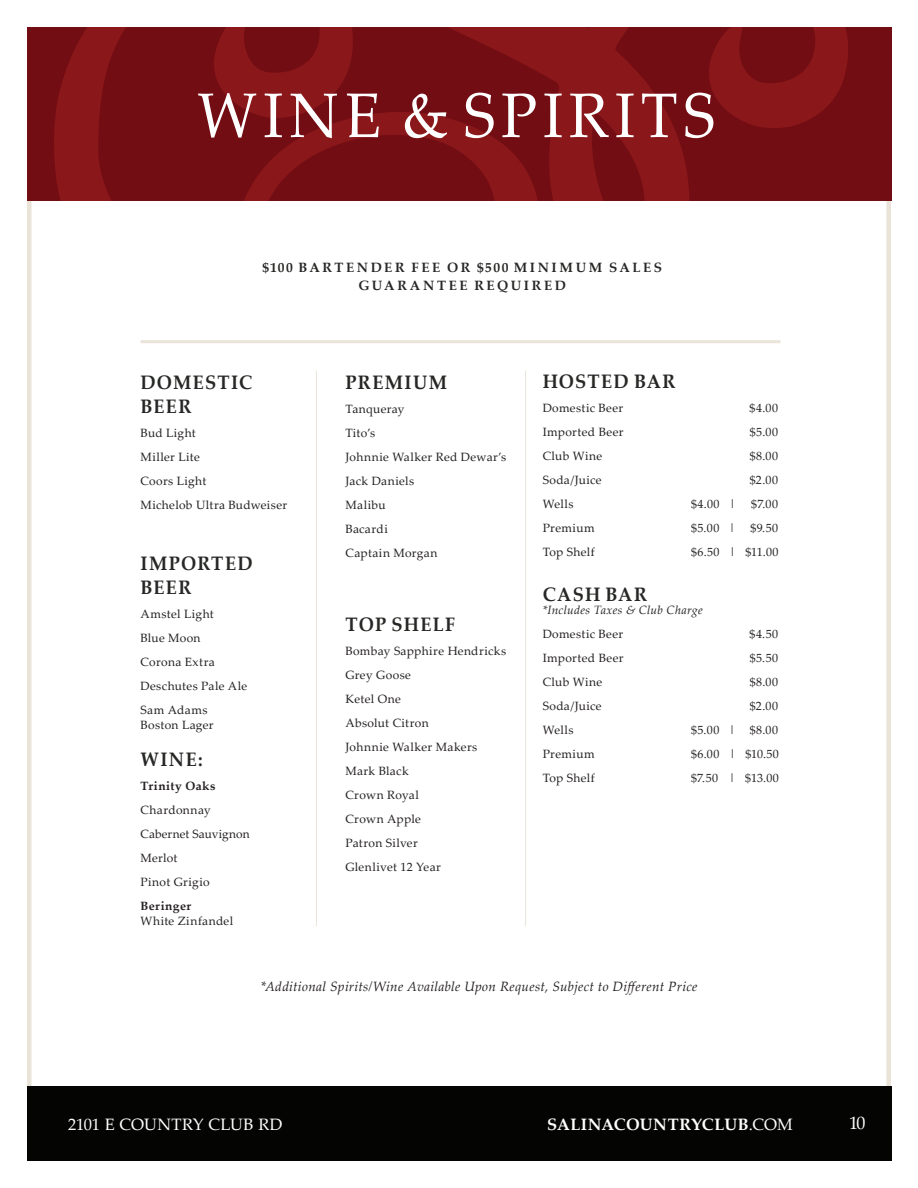
<style>
.page{position:relative;width:918px;height:1188px;background:#fff}
.page>*{position:absolute;margin:0;border:0;box-sizing:border-box;transform-origin:0 0}
.t1{font:63px "Palatino Linotype";letter-spacing:.1em;color:#fff;scale:.95 1}
.t2{font:700 19.5px/24px "Palatino Linotype";letter-spacing:.065em;color:#262825;scale:.94 1}
.t3{font:700 19.5px "Palatino Linotype";letter-spacing:.075em;color:#262725;scale:.94 1}
.t4{font:18px "Palatino Linotype";color:#fff}
.t5{font:700 16.5px "Palatino Linotype";letter-spacing:.015em;color:#fff}
.t6{font:16.5px "Palatino Linotype";letter-spacing:-.005em;color:#fff}
.t7{font:italic 13.5px "Palatino Linotype";letter-spacing:.02em;color:#231f20}
.t8{font:700 13.5px/18px "Palatino Linotype";letter-spacing:.19em;color:#262725;text-align:center}
.t9{font:12px/24px "Palatino Linotype";letter-spacing:.03em;color:#231f20}
.t10{font:italic 12px "Palatino Linotype";letter-spacing:.025em;color:#231f20}
.t11{font:700 12px "Palatino Linotype";letter-spacing:.045em;color:#231f20}
.s1{font-weight:400}
</style>
<div class="page">
<div style="left:27px;top:1086px;width:864px;height:75px;background:#040503"></div>
<div style="left:27px;top:27px;width:864px;height:174px;background:#730d14"></div>
<svg style="left:54px;top:27px;width:794px;height:174px"></svg>
<hr style="left:141px;top:340px;width:639px;height:3px;background:#e9e3d8">
<hr style="left:316px;top:370px;width:1px;height:556px;background:#e9e3d8">
<hr style="left:525px;top:370px;width:1px;height:556px;background:#e9e3d8">
<h1 class="t1" style="left:197px;top:79px;width:546px">WINE &amp; SPIRITS</h1>
<p class="t8" style="left:262px;top:259px;width:401px">$100 BARTENDER FEE OR $500 MINIMUM SALES<br>GUARANTEE REQUIRED</p>
<h2 class="t2" style="left:141px;top:370px;width:121px">DOMESTIC<br>BEER</h2>
<p class="t9" style="left:141px;top:421px;width:148px">Bud Light<br>Miller Lite<br>Coors Light<br>Michelob Ultra Budweiser</p>
<h2 class="t2" style="left:141px;top:551px;width:121px">IMPORTED<br>BEER</h2>
<p class="t9" style="left:141px;top:602px;width:108px">Amstel Light<br>Blue Moon<br>Corona Extra<br>Deschutes Pale Ale<br>Sam Adams</p>
<p class="t9" style="left:141px;top:713px;width:75px">Boston Lager</p>
<h2 class="t2" style="left:141px;top:747px;width:68px">WINE:</h2>
<p class="t11" style="left:141px;top:778px;width:77px">Trinity Oaks</p>
<p class="t9" style="left:141px;top:798px;width:111px">Chardonnay<br>Cabernet Sauvignon<br>Merlot<br>Pinot Grigio</p>
<p class="t11" style="left:141px;top:898px;width:52px">Beringer</p>
<p class="t9" style="left:141px;top:909px;width:94px">White Zinfandel</p>
<h2 class="t3" style="left:345px;top:370px;width:110px">PREMIUM</h2>
<p class="t9" style="left:345px;top:397px;width:162px">Tanqueray<br>Tito’s<br>Johnnie Walker Red Dewar’s<br>Jack Daniels<br>Malibu<br>Bacardi<br>Captain Morgan</p>
<h2 class="t2" style="left:345px;top:612px;width:118px">TOP SHELF</h2>
<p class="t9" style="left:345px;top:639px;width:162px">Bombay Sapphire Hendricks<br>Grey Goose<br>Ketel One<br>Absolut Citron<br>Johnnie Walker Makers<br>Mark Black<br>Crown Royal<br>Crown Apple<br>Patron Silver<br>Glenlivet 12 Year</p>
<h2 class="t2" style="left:543px;top:370px;width:143px">HOSTED BAR</h2>
<p class="t9" style="left:543px;top:396px;width:82px">Domestic Beer</p>
<p class="t9" style="left:750px;top:396px;width:30px">$4.00</p>
<p class="t9" style="left:543px;top:420px;width:82px">Imported Beer</p>
<p class="t9" style="left:750px;top:420px;width:30px">$5.00</p>
<p class="t9" style="left:543px;top:444px;width:61px">Club Wine</p>
<p class="t9" style="left:750px;top:444px;width:30px">$8.00</p>
<p class="t9" style="left:543px;top:468px;width:61px">Soda/Juice</p>
<p class="t9" style="left:750px;top:468px;width:30px">$2.00</p>
<p class="t9" style="left:543px;top:492px;width:32px">Wells</p>
<p class="t9" style="left:691px;top:492px;width:46px">$4.00 |</p>
<p class="t9" style="left:751px;top:492px;width:28px">$7.00</p>
<p class="t9" style="left:543px;top:516px;width:54px">Premium</p>
<p class="t9" style="left:691px;top:516px;width:46px">$5.00 |</p>
<p class="t9" style="left:751px;top:516px;width:29px">$9.50</p>
<p class="t9" style="left:543px;top:540px;width:54px">Top Shelf</p>
<p class="t9" style="left:691px;top:540px;width:89px">$6.50 | $11.00</p>
<h2 class="t2" style="left:543px;top:582px;width:113px">CASH BAR</h2>
<p class="t10" style="left:543px;top:605px;width:162px">*Includes Taxes &amp; Club Charge</p>
<p class="t9" style="left:543px;top:622px;width:82px">Domestic Beer</p>
<p class="t9" style="left:750px;top:622px;width:30px">$4.50</p>
<p class="t9" style="left:543px;top:646px;width:82px">Imported Beer</p>
<p class="t9" style="left:750px;top:646px;width:30px">$5.50</p>
<p class="t9" style="left:543px;top:670px;width:61px">Club Wine</p>
<p class="t9" style="left:750px;top:670px;width:30px">$8.00</p>
<p class="t9" style="left:543px;top:694px;width:61px">Soda/Juice</p>
<p class="t9" style="left:750px;top:694px;width:30px">$2.00</p>
<p class="t9" style="left:543px;top:718px;width:32px">Wells</p>
<p class="t9" style="left:691px;top:718px;width:88px">$5.00 | $8.00</p>
<p class="t9" style="left:543px;top:742px;width:54px">Premium</p>
<p class="t9" style="left:691px;top:742px;width:89px">$6.00 | $10.50</p>
<p class="t9" style="left:543px;top:766px;width:54px">Top Shelf</p>
<p class="t9" style="left:691px;top:766px;width:89px">$7.50 | $13.00</p>
<p class="t7" style="left:261px;top:977px;width:438px">*Additional Spirits/Wine Available Upon Request, Subject to Different Price</p>
<h3 class="t6" style="left:68px;top:1115px;width:216px">2101 E COUNTRY CLUB RD</h3>
<h3 class="t5" style="left:547px;top:1114px;width:247px">SALINACOUNTRYCLUB<span class="s1">.COM</span></h3>
<h3 class="t4" style="left:849px;top:1112px;width:18px">10</h3>
</div>
